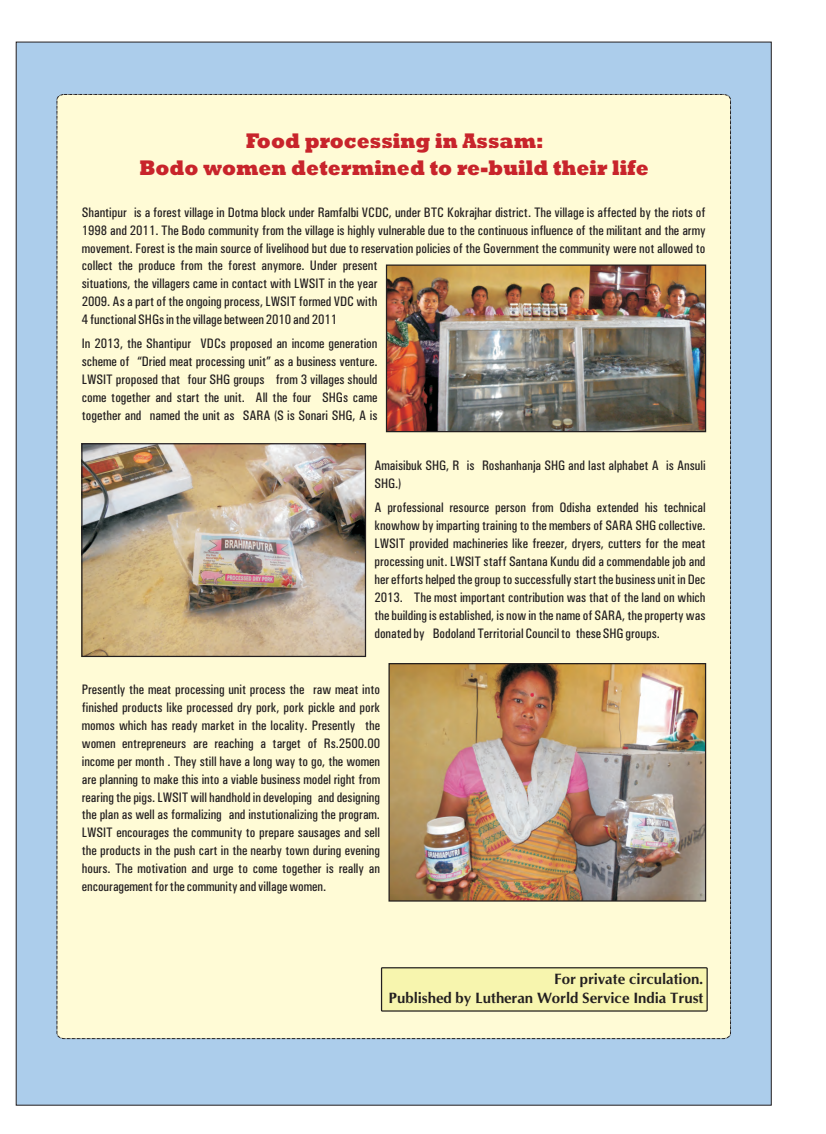
<style>
.page{position:relative;width:826px;height:1134px;background:#fff}
.page>*{position:absolute;margin:0;border:0;box-sizing:border-box;transform-origin:0 0}
.t1{font:800 21.5px/26.2px "Rockwell";color:#c8242b;text-align:center;scale:.87 1}
.t2{font:700 15px/18.6px "CG Omega";color:#231f20;text-align:right}
.t3{font:500 condensed 13.75px/17.9px "Univers";color:#231f20;text-align:justify}
</style>
<div class="page">
<div style="left:16px;top:42px;width:755px;height:1063px;background:#accdeb"></div>
<div style="left:56px;top:94px;width:675px;height:945px;background:#fffbd6"></div>
<img style="left:388px;top:266px;width:316px;height:164px">
<img style="left:83px;top:445px;width:281px;height:210px">
<img style="left:390px;top:665px;width:314px;height:235px">
<div style="left:381px;top:967px;width:326px;height:45px;background:#f7f5ae;border:1px solid #231f20"></div>
<div style="left:388px;top:663px;width:318px;height:239px;border:1px solid #231f20"></div>
<div style="left:81px;top:443px;width:285px;height:214px;border:1px solid #231f20"></div>
<div style="left:386px;top:264px;width:320px;height:168px;border:1px solid #231f20"></div>
<h1 class="t1" style="left:139px;top:130px;width:586px">Food processing in Assam:<br>Bodo women determined to re-build their life</h1>
<p class="t3" style="left:82px;top:204px;width:625px;text-align:left">Shantipur is a forest village in Dotma block under Ramfalbi VCDC, under BTC Kokrajhar district. The village is affected by the riots of 1998 and 2011. The Bodo community from the village is highly vulnerable due to the continuous influence of the militant and the army movement. Forest is the main source of livelihood but due to reservation policies of the Government the community were not allowed to collect the produce from the forest anymore. Under present<br>situations, the villagers came in contact with LWSIT in the year<br>2009. As a part of the ongoing process, LWSIT formed VDC with<br>4 functional SHGs in the village between 2010 and 2011</p>
<p class="t3" style="left:82px;top:336px;width:297px">In 2013, the Shantipur VDCs proposed an income generation scheme of “Dried meat processing unit” as a business venture.<br>LWSIT proposed that four SHG groups from 3 villages should come together and start the unit. All the four SHGs came together and named the unit as SARA (S is Sonari SHG, A is</p>
<p class="t3" style="left:374px;top:458px;width:332px">Amaisibuk SHG, R is Roshanhanja SHG and last alphabet A is Ansuli<br>SHG.)</p>
<p class="t3" style="left:374px;top:500px;width:332px">A professional resource person from Odisha extended his technical knowhow by imparting training to the members of SARA SHG collective.<br>LWSIT provided machineries like freezer, dryers, cutters for the meat processing unit. LWSIT staff Santana Kundu did a commendable job and her efforts helped the group to successfully start the business unit in Dec 2013. The most important contribution was that of the land on which the building is established, is now in the name of SARA, the property was donated by Bodoland Territorial Council to these SHG groups.</p>
<p class="t3" style="left:82px;top:682px;width:300px">Presently the meat processing unit process the raw meat into finished products like processed dry pork, pork pickle and pork momos which has ready market in the locality. Presently the women entrepreneurs are reaching a target of Rs.2500.00 income per month . They still have a long way to go, the women are planning to make this into a viable business model right from rearing the pigs. LWSIT will handhold in developing and designing the plan as well as formalizing and instutionalizing the program.<br>LWSIT encourages the community to prepare sausages and sell the products in the push cart in the nearby town during evening hours. The motivation and urge to come together is really an encouragement for the community and village women.</p>
<p class="t2" style="left:388px;top:971px;width:316px">For private circulation.<br>Published by Lutheran World Service India Trust</p>
</div>
